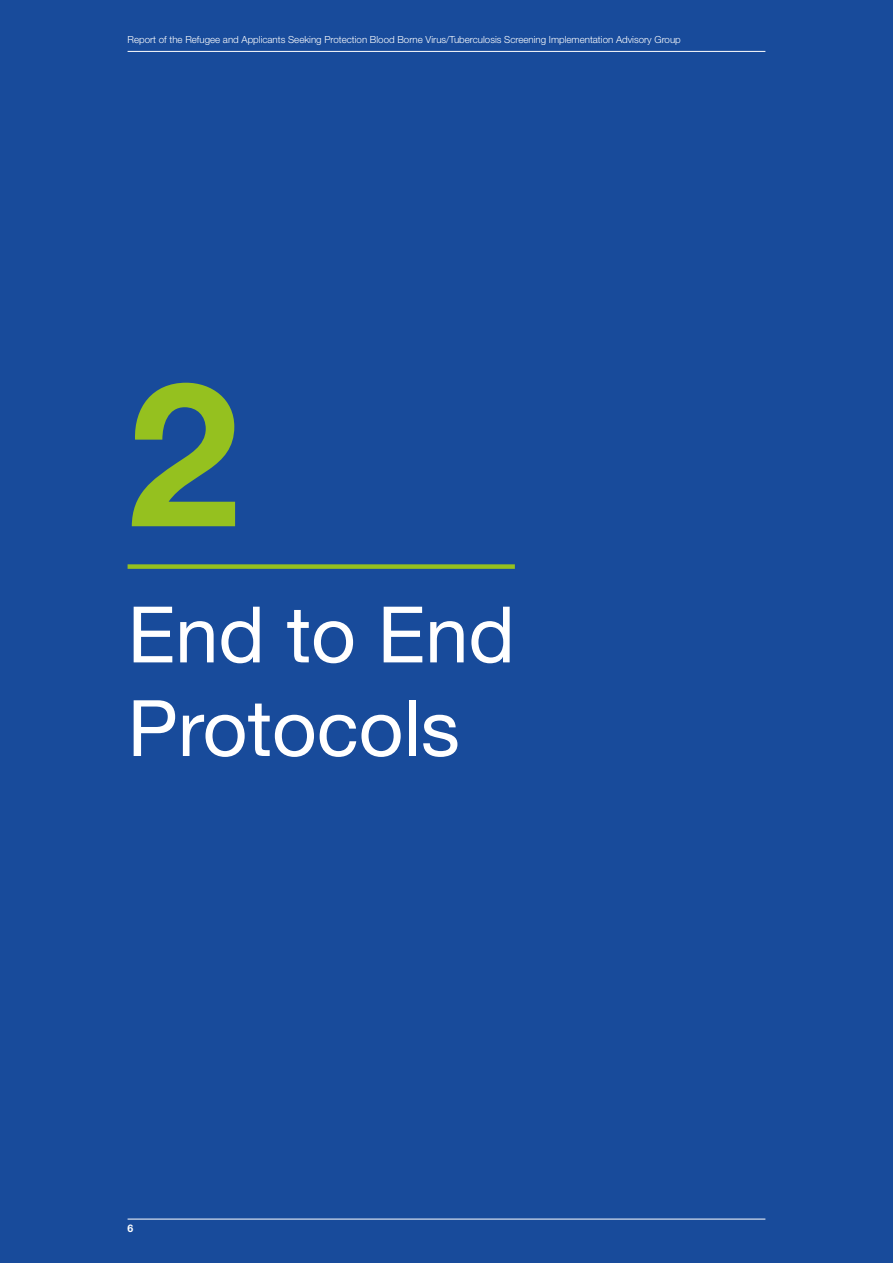
<style>
.page{position:relative;width:893px;height:1263px;background:#184b9b}
.page>*{position:absolute;margin:0;border:0;box-sizing:border-box;transform-origin:0 0}
.t1{font:700 201px "Helvetica Neue LT Std";color:#95c11f}
.t2{font:78px/93.6px "Helvetica Neue LT Std";color:#fff}
.t3{font:700 10.5px "Helvetica Neue LT Std";color:#fff}
.t4{font:300 9.75px "Helvetica Neue LT Std";color:#fff}
</style>
<div class="page">
<hr style="left:128px;top:51px;width:637px;height:1px;background:#fff">
<hr style="left:128px;top:1219px;width:637px;height:1px;background:#fff">
<div style="left:128px;top:564px;width:387px;height:5px;background:#95c11f"></div>
<p class="t4" style="left:128px;top:33px;width:555px">Report of the Refugee and Applicants Seeking Protection Blood Borne Virus/Tuberculosis Screening Implementation Advisory Group</p>
<h1 class="t1" style="left:128px;top:330px;width:113px">2</h1>
<h2 class="t2" style="left:128px;top:587px;width:389px">End to End<br>Protocols</h2>
<p class="t3" style="left:128px;top:1222px;width:7px">6</p>
</div>
